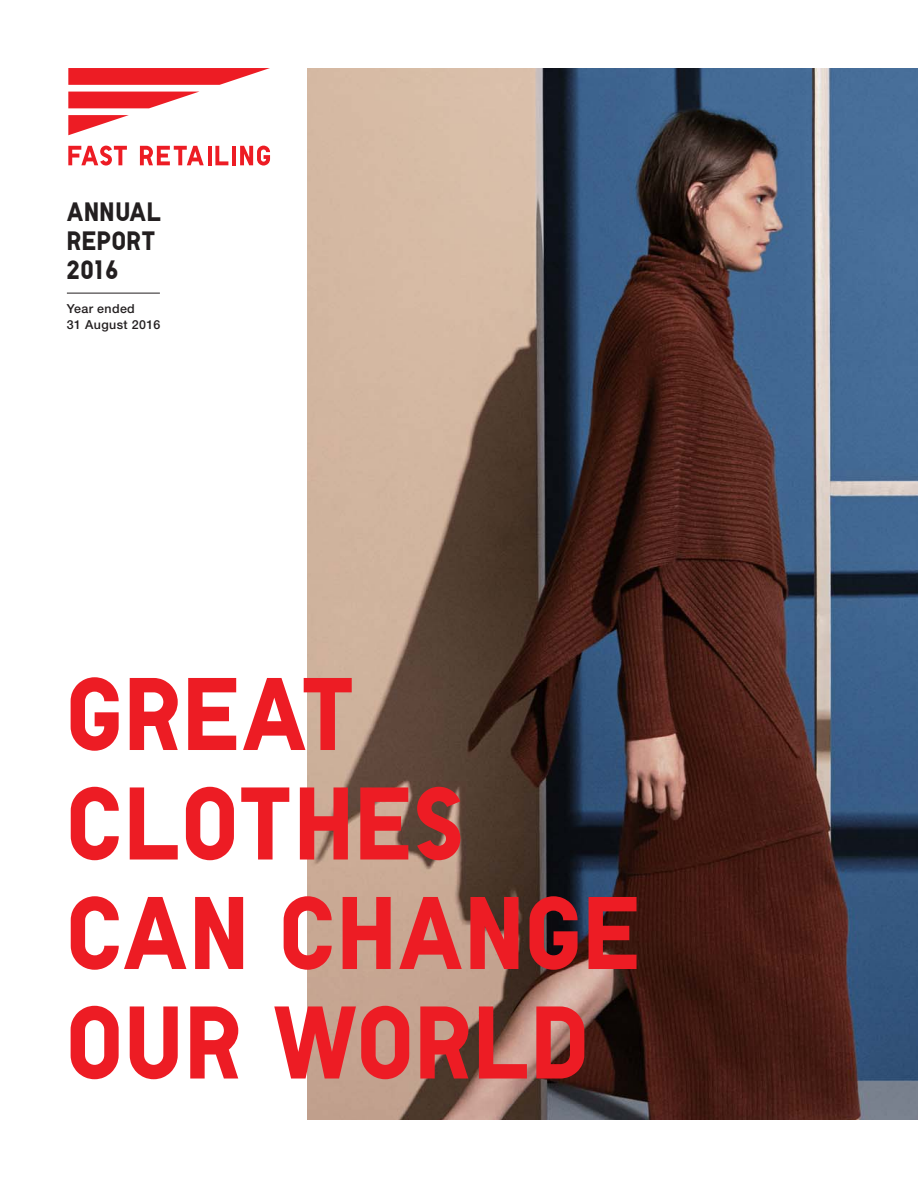
<style>
.page{position:relative;width:918px;height:1188px;background:#fff}
.page>*{position:absolute;margin:0;border:0;box-sizing:border-box;transform-origin:0 0}
.t1{font:700 103.5px/109.5px "TT Uniqlo";letter-spacing:.02em;color:#ed1c24}
.t2{font:700 26.4px/29px "TT Uniqlo";letter-spacing:.02em;color:#231f20}
.t3{font:500 12.45px/15.1px "Helvetica Neue";letter-spacing:.03em;color:#231f20}
</style>
<div class="page">
<img style="left:307px;top:68px;width:611px;height:1052px">
<svg style="left:68px;top:146px;width:59px;height:20px"></svg>
<svg style="left:140px;top:146px;width:64px;height:19px"></svg>
<hr style="left:208px;top:146px;width:4px;height:19px;background:#ed1c24">
<svg style="left:215px;top:146px;width:13px;height:19px"></svg>
<hr style="left:232px;top:146px;width:4px;height:19px;background:#ed1c24">
<svg style="left:240px;top:146px;width:30px;height:20px"></svg>
<svg style="left:68px;top:115px;width:61px;height:20px"></svg>
<svg style="left:68px;top:68px;width:202px;height:17px"></svg>
<svg style="left:68px;top:92px;width:130px;height:16px"></svg>
<hr style="left:67px;top:293px;width:93px;height:1px;background:#231f20">
<p class="t2" style="left:67px;top:200px;width:96px">ANNUAL<br>REPORT<br>2016</p>
<p class="t3" style="left:67px;top:303px;width:95px">Year ended<br>31 August 2016</p>
<p class="t1" style="left:67px;top:669px;width:575px">GREAT<br>CLOTHES<br>CAN CHANGE<br>OUR WORLD</p>
</div>
